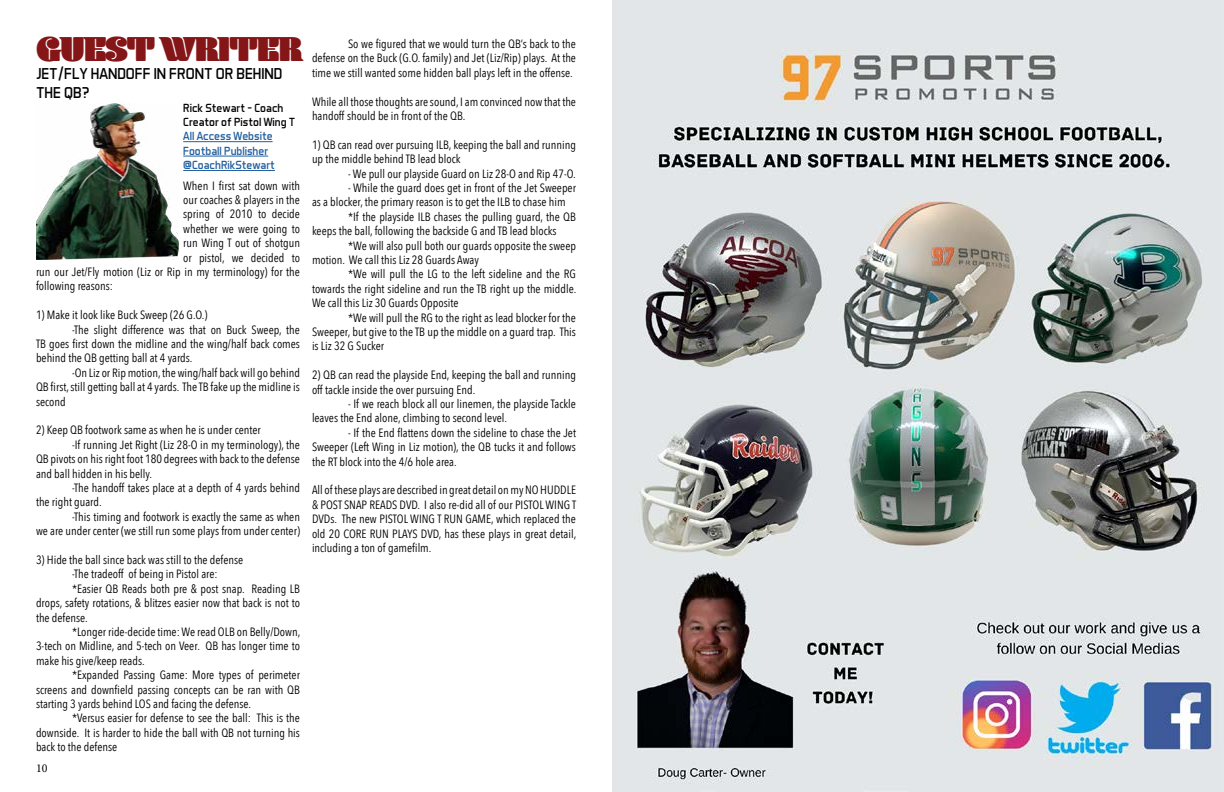
<style>
.page{position:relative;width:1224px;height:792px;background:#fff}
.page>*{position:absolute;margin:0;border:0;box-sizing:border-box;transform-origin:0 0}
.t1{font:900 36px "Blenny";letter-spacing:-.06em;color:#841618}
.t2{font:16px/19.2px "Aero Matics";color:#000}
.t3{font:12px/14.4px "Avenir Next Condensed";color:#000}
.t4{font:12px/14.4px "Aero Matics";color:#215e9e}
.t5{font:12px/14.4px "Aero Matics";color:#000}
.t6{font:12px "Minion Pro";color:#000}
</style>
<div class="page">
<hr style="left:183px;top:141px;width:90px;height:1px;background:#215e9e">
<hr style="left:183px;top:156px;width:85px;height:1px;background:#215e9e">
<hr style="left:183px;top:170px;width:92px;height:1px;background:#215e9e">
<img style="left:36px;top:104px;width:143px;height:155px">
<img style="left:612px;top:0;width:611px;height:792px">
<h1 class="t1" style="left:36px;top:27px;width:269px">GUEST WRITER</h1>
<p class="t3" style="left:312px;top:36px;width:266px;text-align:justify;text-indent:36px">So we figured that we would turn the QB’s back to the defense on the Buck (G.O. family) and Jet (Liz/Rip) plays. At the time we still wanted some hidden ball plays left in the offense.</p>
<p class="t3" style="left:312px;top:94px;width:266px">While all those thoughts are sound, I am convinced now that the handoff should be in front of the QB.</p>
<p class="t3" style="left:312px;top:137px;width:266px">1) QB can read over pursuing ILB, keeping the ball and running up the middle behind TB lead block</p>
<p class="t3" style="left:348px;top:166px;width:229px">- We pull our playside Guard on Liz 28-O and Rip 47-O.</p>
<p class="t3" style="left:348px;top:180px;width:230px">- While the guard does get in front of the Jet Sweeper</p>
<p class="t3" style="left:312px;top:194px;width:255px">as a blocker, the primary reason is to get the ILB to chase him</p>
<p class="t3" style="left:348px;top:209px;width:229px">*If the playside ILB chases the pulling guard, the QB</p>
<p class="t3" style="left:312px;top:223px;width:246px">keeps the ball, following the backside G and TB lead blocks</p>
<p class="t3" style="left:348px;top:238px;width:230px">*We will also pull both our guards opposite the sweep</p>
<p class="t3" style="left:312px;top:252px;width:169px">motion. We call this Liz 28 Guards Away</p>
<p class="t3" style="left:348px;top:266px;width:230px">*We will pull the LG to the left sideline and the RG</p>
<p class="t3" style="left:312px;top:281px;width:266px">towards the right sideline and run the TB right up the middle.</p>
<p class="t3" style="left:312px;top:295px;width:148px">We call this Liz 30 Guards Opposite</p>
<p class="t3" style="left:348px;top:310px;width:229px">*We will pull the RG to the right as lead blocker for the</p>
<p class="t3" style="left:312px;top:324px;width:266px">Sweeper, but give to the TB up the middle on a guard trap. This</p>
<p class="t3" style="left:312px;top:338px;width:74px">is Liz 32 G Sucker</p>
<p class="t3" style="left:312px;top:367px;width:266px">2) QB can read the playside End, keeping the ball and running off tackle inside the over pursuing End.</p>
<p class="t3" style="left:312px;top:396px;width:266px;text-indent:36px">- If we reach block all our linemen, the playside Tackle leaves the End alone, climbing to second level.</p>
<p class="t3" style="left:312px;top:425px;width:266px;text-align:justify;text-indent:36px">- If the End flattens down the sideline to chase the Jet Sweeper (Left Wing in Liz motion), the QB tucks it and follows the RT block into the 4/6 hole area.</p>
<p class="t3" style="left:312px;top:482px;width:266px;text-align:justify">All of these plays are described in great detail on my NO HUDDLE &amp; POST SNAP READS DVD. I also re-did all of our PISTOL WING T DVDs. The new PISTOL WING T RUN GAME, which replaced the old 20 CORE RUN PLAYS DVD, has these plays in great detail, including a ton of gamefilm.</p>
<h2 class="t2" style="left:36px;top:63px;width:248px">JET/FLY HANDOFF IN FRONT OR BEHIND<br>THE QB?</h2>
<p class="t5" style="left:183px;top:100px;width:114px">Rick Stewart - Coach<br>Creator of Pistol Wing T</p>
<p class="t4" style="left:183px;top:129px;width:93px">All Access Website<br>Football Publisher @CoachRikStewart</p>
<p class="t3" style="left:183px;top:178px;width:118px">When I first sat down with</p>
<p class="t3" style="left:183px;top:192px;width:118px">our coaches &amp; players in the</p>
<p class="t3" style="left:183px;top:206px;width:118px">spring of 2010 to decide</p>
<p class="t3" style="left:183px;top:221px;width:118px">whether we were going to</p>
<p class="t3" style="left:183px;top:235px;width:118px">run Wing T out of shotgun</p>
<p class="t3" style="left:183px;top:250px;width:118px">or pistol, we decided to</p>
<p class="t3" style="left:36px;top:264px;width:266px">run our Jet/Fly motion (Liz or Rip in my terminology) for the</p>
<p class="t3" style="left:36px;top:278px;width:78px">following reasons:</p>
<p class="t3" style="left:36px;top:307px;width:173px">1) Make it look like Buck Sweep (26 G.O.)</p>
<p class="t3" style="left:72px;top:322px;width:230px">-The slight difference was that on Buck Sweep, the</p>
<p class="t3" style="left:36px;top:336px;width:266px">TB goes first down the midline and the wing/half back comes</p>
<p class="t3" style="left:36px;top:350px;width:158px">behind the QB getting ball at 4 yards.</p>
<p class="t3" style="left:72px;top:365px;width:229px">-On Liz or Rip motion, the wing/half back will go behind</p>
<p class="t3" style="left:36px;top:379px;width:265px">QB first, still getting ball at 4 yards. The TB fake up the midline is</p>
<p class="t3" style="left:36px;top:394px;width:31px">second</p>
<p class="t3" style="left:36px;top:422px;width:226px">2) Keep QB footwork same as when he is under center</p>
<p class="t3" style="left:72px;top:437px;width:229px">-If running Jet Right (Liz 28-O in my terminology), the</p>
<p class="t3" style="left:36px;top:451px;width:265px">QB pivots on his right foot 180 degrees with back to the defense</p>
<p class="t3" style="left:36px;top:466px;width:118px">and ball hidden in his belly.</p>
<p class="t3" style="left:72px;top:480px;width:230px">-The handoff takes place at a depth of 4 yards behind</p>
<p class="t3" style="left:36px;top:494px;width:67px">the right guard.</p>
<p class="t3" style="left:72px;top:509px;width:229px">-This timing and footwork is exactly the same as when</p>
<p class="t3" style="left:36px;top:523px;width:266px">we are under center (we still run some plays from under center)</p>
<p class="t3" style="left:36px;top:552px;width:209px">3) Hide the ball since back was still to the defense</p>
<p class="t3" style="left:72px;top:566px;width:147px">-The tradeoff of being in Pistol are:</p>
<p class="t3" style="left:72px;top:581px;width:230px">*Easier QB Reads both pre &amp; post snap. Reading LB</p>
<p class="t3" style="left:36px;top:595px;width:266px">drops, safety rotations, &amp; blitzes easier now that back is not to</p>
<p class="t3" style="left:36px;top:610px;width:53px">the defense.</p>
<p class="t3" style="left:72px;top:624px;width:230px">*Longer ride-decide time: We read OLB on Belly/Down,</p>
<p class="t3" style="left:36px;top:638px;width:266px">3-tech on Midline, and 5-tech on Veer. QB has longer time to</p>
<p class="t3" style="left:36px;top:653px;width:110px">make his give/keep reads.</p>
<p class="t3" style="left:72px;top:667px;width:229px">*Expanded Passing Game: More types of perimeter</p>
<p class="t3" style="left:36px;top:682px;width:266px">screens and downfield passing concepts can be ran with QB</p>
<p class="t3" style="left:36px;top:696px;width:217px">starting 3 yards behind LOS and facing the defense.</p>
<p class="t3" style="left:72px;top:710px;width:229px">*Versus easier for defense to see the ball: This is the</p>
<p class="t3" style="left:36px;top:725px;width:266px">downside. It is harder to hide the ball with QB not turning his</p>
<p class="t3" style="left:36px;top:739px;width:83px">back to the defense</p>
<p class="t6" style="left:36px;top:760px;width:13px">10</p>
</div>
